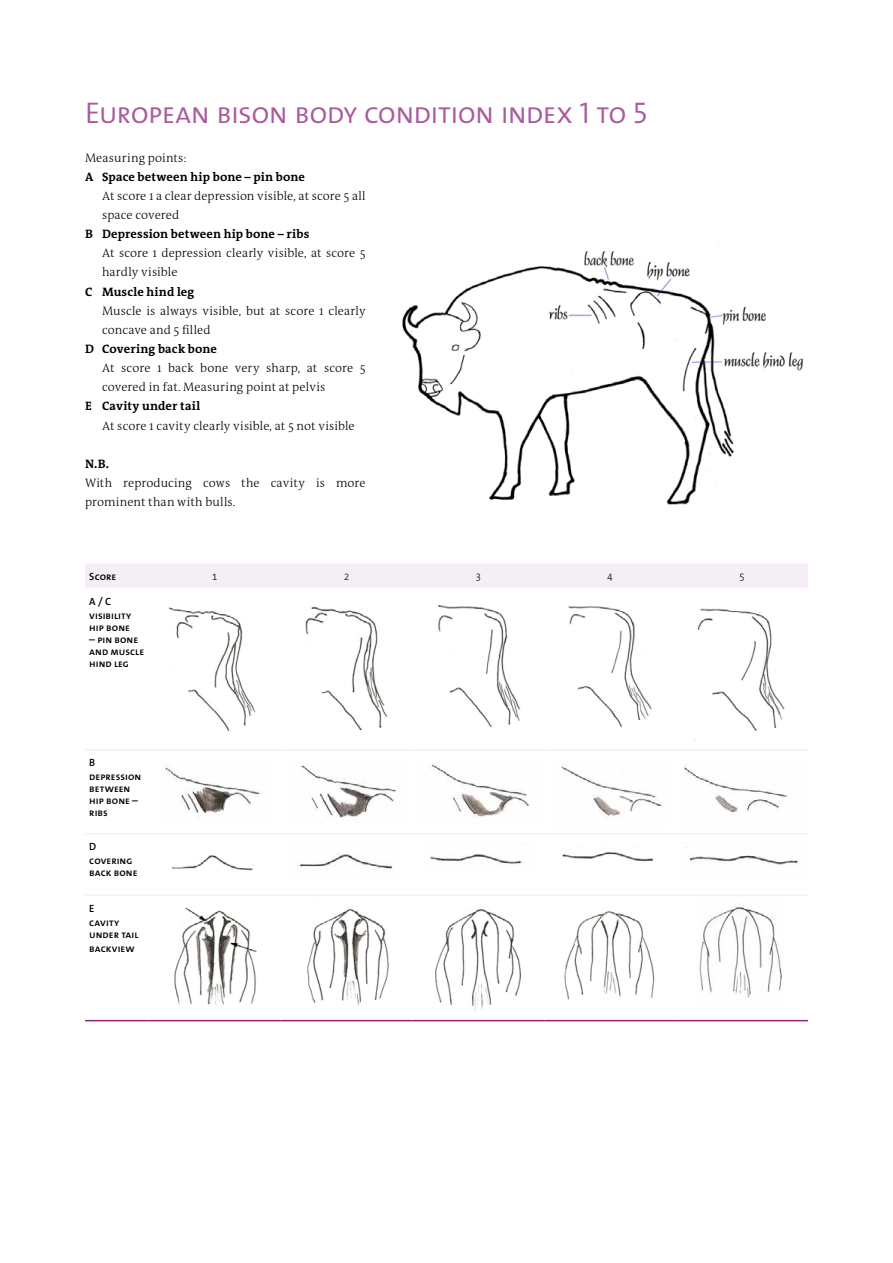
<style>
.page{position:relative;width:893px;height:1263px;background:#fff}
.page>*{position:absolute;margin:0;border:0;box-sizing:border-box;transform-origin:0 0}
.t1{font:300 30px "The Sans Os F";letter-spacing:-.02em;color:#aa5a9d}
.t2{font:300 12.3px/19.2px "The Antiqua B W3";letter-spacing:.01em;color:#000}
.t3{font:700 12.3px "The Antiqua B W7";letter-spacing:.01em;color:#000}
.t4{font:600 10.5px/14.1px "The Sans Os F";color:#000}
.t5{font:300 10.5px "The Sans Os F";color:#000}
</style>
<div class="page">
<div style="left:85px;top:564px;width:723px;height:24px;background:#f5eef6"></div>
<hr style="left:85px;top:1020px;width:64px;height:1px;background:#981e85">
<hr style="left:149px;top:1020px;width:132px;height:1px;background:#981e85">
<hr style="left:281px;top:1020px;width:131px;height:1px;background:#981e85">
<hr style="left:412px;top:1020px;width:132px;height:1px;background:#981e85">
<hr style="left:544px;top:1020px;width:132px;height:1px;background:#981e85">
<hr style="left:676px;top:1020px;width:132px;height:1px;background:#981e85">
<hr style="left:85px;top:749px;width:64px;height:2px;background:#f5eef6">
<hr style="left:149px;top:749px;width:132px;height:2px;background:#f5eef6">
<hr style="left:281px;top:749px;width:131px;height:2px;background:#f5eef6">
<hr style="left:412px;top:749px;width:132px;height:2px;background:#f5eef6">
<hr style="left:544px;top:749px;width:132px;height:2px;background:#f5eef6">
<hr style="left:676px;top:749px;width:132px;height:2px;background:#f5eef6">
<hr style="left:85px;top:833px;width:64px;height:2px;background:#f5eef6">
<hr style="left:149px;top:833px;width:132px;height:2px;background:#f5eef6">
<hr style="left:281px;top:833px;width:131px;height:2px;background:#f5eef6">
<hr style="left:412px;top:833px;width:132px;height:2px;background:#f5eef6">
<hr style="left:544px;top:833px;width:132px;height:2px;background:#f5eef6">
<hr style="left:676px;top:833px;width:132px;height:2px;background:#f5eef6">
<hr style="left:85px;top:895px;width:64px;height:1px;background:#f5eef6">
<hr style="left:149px;top:895px;width:132px;height:1px;background:#f5eef6">
<hr style="left:281px;top:895px;width:131px;height:1px;background:#f5eef6">
<hr style="left:412px;top:895px;width:132px;height:1px;background:#f5eef6">
<hr style="left:544px;top:895px;width:132px;height:1px;background:#f5eef6">
<hr style="left:676px;top:895px;width:132px;height:1px;background:#f5eef6">
<img style="left:168px;top:607px;width:88px;height:124px">
<img style="left:305px;top:606px;width:83px;height:125px">
<img style="left:438px;top:605px;width:83px;height:123px">
<img style="left:568px;top:606px;width:84px;height:122px">
<img style="left:694px;top:608px;width:91px;height:133px">
<img style="left:165px;top:767px;width:96px;height:51px">
<img style="left:301px;top:764px;width:95px;height:54px">
<img style="left:429px;top:764px;width:102px;height:54px">
<img style="left:561px;top:764px;width:101px;height:54px">
<img style="left:684px;top:764px;width:104px;height:48px">
<img style="left:171px;top:855px;width:82px;height:16px">
<img style="left:298px;top:854px;width:95px;height:19px">
<img style="left:430px;top:854px;width:96px;height:13px">
<img style="left:562px;top:852px;width:92px;height:10px">
<img style="left:684px;top:847px;width:114px;height:18px">
<img style="left:174px;top:907px;width:83px;height:98px">
<img style="left:307px;top:909px;width:82px;height:97px">
<img style="left:435px;top:909px;width:87px;height:102px">
<img style="left:564px;top:911px;width:91px;height:89px">
<img style="left:699px;top:906px;width:83px;height:92px">
<img style="left:402px;top:242px;width:401px;height:263px">
<h1 class="t1" style="left:85px;top:94px;width:564px">European bison body condition index 1 to 5</h1>
<p class="t2" style="left:85px;top:148px;width:103px">Measuring points:</p>
<p class="t3" style="left:85px;top:169px;width:221px">A Space between hip bone – pin bone</p>
<p class="t2" style="left:102px;top:186px;width:265px">At score 1 a clear depression visible, at score 5 all space covered</p>
<p class="t3" style="left:85px;top:226px;width:226px">B Depression between hip bone – ribs</p>
<p class="t2" style="left:102px;top:244px;width:265px">At score 1 depression clearly visible, at score 5 hardly visible</p>
<p class="t3" style="left:85px;top:283px;width:111px">C Muscle hind leg</p>
<p class="t2" style="left:102px;top:301px;width:265px">Muscle is always visible, but at score 1 clearly concave and 5 filled</p>
<p class="t3" style="left:85px;top:341px;width:134px">D Covering back bone</p>
<p class="t2" style="left:102px;top:358px;width:265px">At score 1 back bone very sharp, at score 5 covered in fat. Measuring point at pelvis</p>
<p class="t3" style="left:85px;top:398px;width:117px">E Cavity under tail</p>
<p class="t2" style="left:102px;top:416px;width:254px">At score 1 cavity clearly visible, at 5 not visible</p>
<p class="t3" style="left:85px;top:456px;width:25px">N.B.</p>
<p class="t2" style="left:85px;top:473px;width:282px">With reproducing cows the cavity is more prominent than with bulls.</p>
<p class="t4" style="left:89px;top:569px;width:29px">Score</p>
<p class="t5" style="left:212px;top:569px;width:7px">1</p>
<p class="t5" style="left:344px;top:569px;width:7px">2</p>
<p class="t5" style="left:475px;top:569px;width:7px">3</p>
<p class="t5" style="left:607px;top:569px;width:7px">4</p>
<p class="t5" style="left:739px;top:569px;width:7px">5</p>
<p class="t4" style="left:89px;top:594px;width:44px">A / C visibility</p>
<p class="t4" style="left:89px;top:620px;width:42px">hip bone</p>
<p class="t4" style="left:89px;top:633px;width:56px;line-height:12px">– pin bone and muscle hind leg</p>
<p class="t4" style="left:89px;top:756px;width:53px">B depression</p>
<p class="t4" style="left:89px;top:783px;width:50px;line-height:12px">between hip bone – ribs</p>
<p class="t4" style="left:89px;top:840px;width:45px">D covering</p>
<p class="t4" style="left:89px;top:866px;width:50px">back bone</p>
<p class="t4" style="left:89px;top:901px;width:31px">E cavity</p>
<p class="t4" style="left:89px;top:927px;width:51px">under tail backview</p>
</div>
